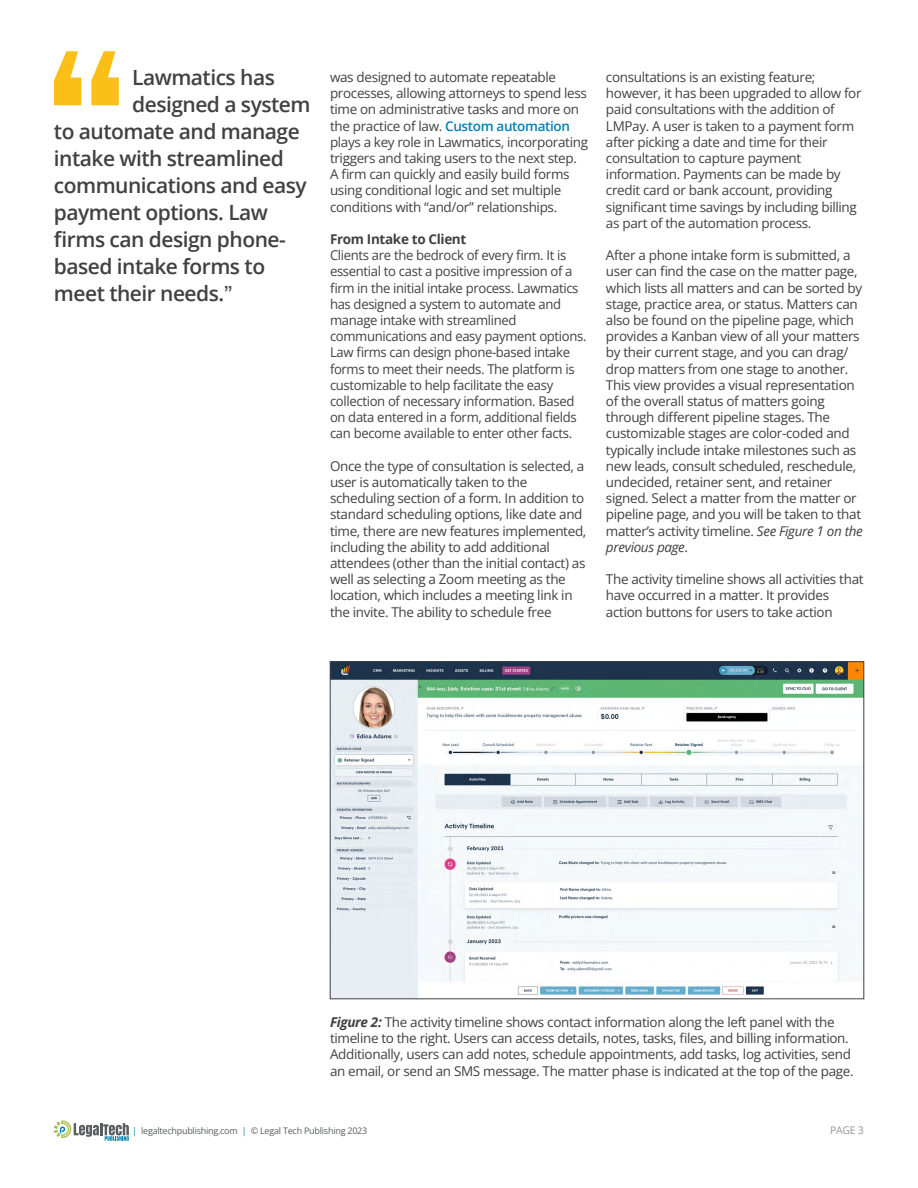
<style>
.page{position:relative;width:918px;height:1188px;background:#fff}
.page>*{position:absolute;margin:0;border:0;box-sizing:border-box;transform-origin:0 0}
.t1{font:600 21px "Open Sans";letter-spacing:-.025em;color:#414042}
.t2{font:13.5px/16.2px "Open Sans";letter-spacing:-.025em;color:#414042}
.t3{font:700 13.5px "Open Sans";letter-spacing:-.025em;color:#414042}
.t4{font:10.5px "Open Sans";color:#939598}
.t5{font:9px "Open Sans";letter-spacing:-.025em;color:#595b5d}
.s1{font-family:"Helvetica Neue LT Std";font-weight:400}
.s2{font-weight:600;color:#0480b6}
.s3{font-style:italic}
.s4{font-weight:700;font-style:italic}
.s5{color:#0480b6}
</style>
<div class="page">
<svg style="left:54px;top:1120px;width:75px;height:21px"></svg>
<img style="left:332px;top:664px;width:530px;height:333px">
<svg style="left:54px;top:51px;width:27px;height:54px"></svg>
<svg style="left:91px;top:51px;width:28px;height:54px"></svg>
<h1 class="t1" style="left:132px;top:63px;width:144px">Lawmatics has</h1>
<h1 class="t1" style="left:132px;top:90px;width:180px">designed a system</h1>
<h1 class="t1" style="left:54px;top:117px;width:247px">to automate and manage</h1>
<h1 class="t1" style="left:54px;top:144px;width:231px">intake with streamlined</h1>
<h1 class="t1" style="left:54px;top:171px;width:254px">communications and easy</h1>
<h1 class="t1" style="left:54px;top:198px;width:216px">payment options. Law</h1>
<h1 class="t1" style="left:54px;top:225px;width:233px">firms can design phone-</h1>
<h1 class="t1" style="left:54px;top:252px;width:213px">based intake forms to</h1>
<h1 class="t1" style="left:54px;top:279px;width:180px">meet their needs.<span class="s1">”</span></h1>
<p class="t2" style="left:330px;top:69px;width:260px">was designed to automate repeatable processes, allowing attorneys to spend less time on administrative tasks and more on the practice of law. <span class="s2">Custom automation </span>plays a key role in Lawmatics, incorporating triggers and taking users to the next step.<br>A firm can quickly and easily build forms using conditional logic and set multiple conditions with “and/or” relationships.</p>
<p class="t3" style="left:330px;top:229px;width:138px">From Intake to Client</p>
<p class="t2" style="left:330px;top:247px;width:258px">Clients are the bedrock of every firm. It is essential to cast a positive impression of a firm in the initial intake process. Lawmatics has designed a system to automate and manage intake with streamlined communications and easy payment options.<br>Law firms can design phone-based intake forms to meet their needs. The platform is customizable to help facilitate the easy collection of necessary information. Based on data entered in a form, additional fields can become available to enter other facts.</p>
<p class="t2" style="left:330px;top:457px;width:258px">Once the type of consultation is selected, a user is automatically taken to the scheduling section of a form. In addition to standard scheduling options, like date and time, there are new features implemented, including the ability to add additional attendees (other than the initial contact) as well as selecting a Zoom meeting as the location, which includes a meeting link in the invite. The ability to schedule free</p>
<p class="t2" style="left:606px;top:69px;width:257px">consultations is an existing feature; however, it has been upgraded to allow for paid consultations with the addition of LMPay. A user is taken to a payment form after picking a date and time for their consultation to capture payment information. Payments can be made by credit card or bank account, providing significant time savings by including billing as part of the automation process.</p>
<p class="t2" style="left:606px;top:247px;width:258px">After a phone intake form is submitted, a user can find the case on the matter page, which lists all matters and can be sorted by stage, practice area, or status. Matters can also be found on the pipeline page, which provides a Kanban view of all your matters by their current stage, and you can drag/ drop matters from one stage to another.<br>This view provides a visual representation of the overall status of matters going through different pipeline stages. The customizable stages are color-coded and typically include intake milestones such as new leads, consult scheduled, reschedule, undecided, retainer sent, and retainer signed. Select a matter from the matter or pipeline page, and you will be taken to that matter’s activity timeline. <span class="s3">See Figure 1 on the previous page</span>.</p>
<p class="t2" style="left:606px;top:571px;width:259px">The activity timeline shows all activities that have occurred in a matter. It provides action buttons for users to take action</p>
<p class="t2" style="left:330px;top:1014px;width:525px"><span class="s4">Figure 2:</span> The activity timeline shows contact information along the left panel with the timeline to the right. Users can access details, notes, tasks, files, and billing information.<br>Additionally, users can add notes, schedule appointments, add tasks, log activities, send an email, or send an SMS message. The matter phase is indicated at the top of the page.</p>
<p class="t5" style="left:132px;top:1125px;width:237px"><span class="s5">|</span> legaltechpublishing.com <span class="s5">|</span> © Legal Tech Publishing 2023</p>
<p class="t4" style="left:830px;top:1123px;width:35px">PAGE 3</p>
</div>
